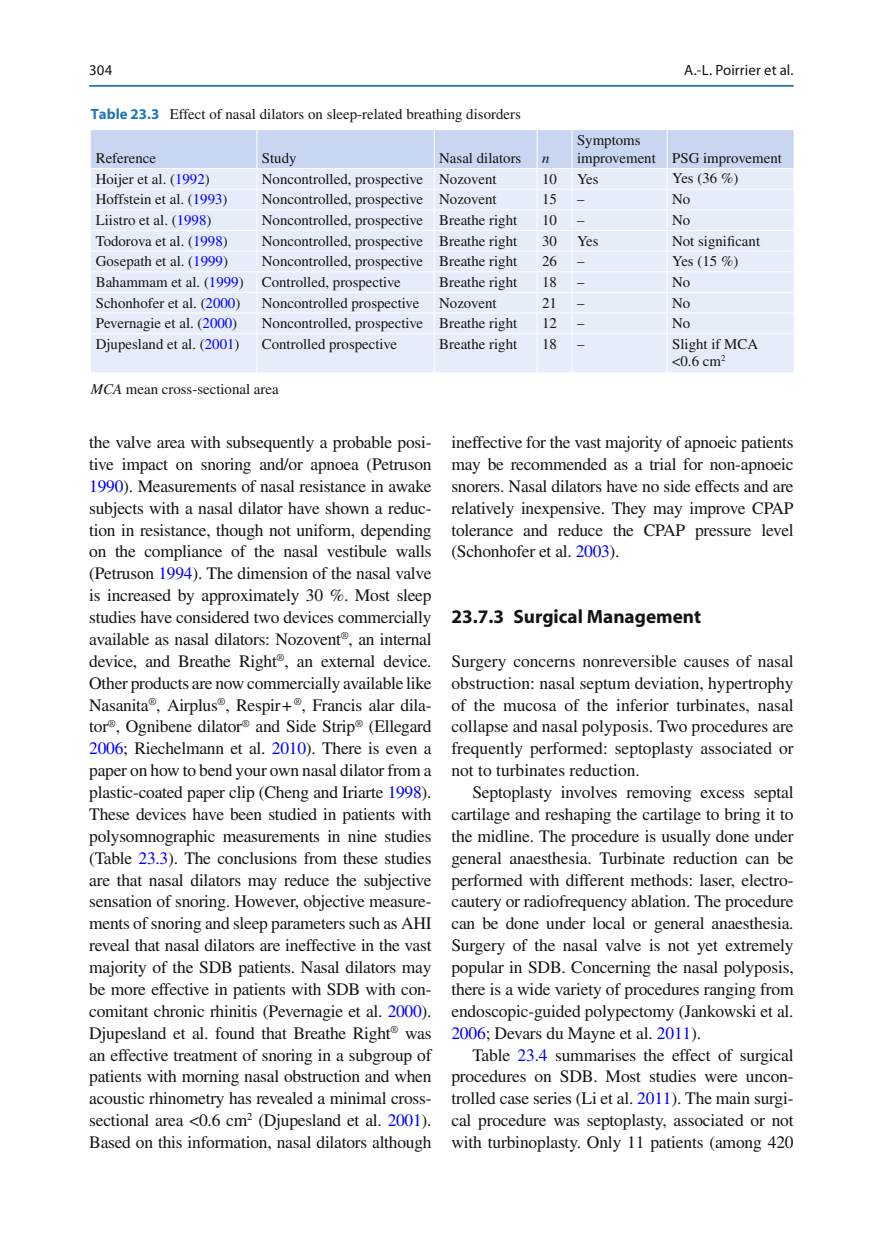
<style>
.page{position:relative;width:883px;height:1260px;background:#fff}
.page>*{position:absolute;margin:0;border:0;box-sizing:border-box;transform-origin:0 0}
.t1{font:700 19.25px "Myriad";color:#131413}
.t2{font:17.5px/21.9px "Times";letter-spacing:-.01em;color:#131413;text-align:justify}
.t3{font:14.88px/17.5px "Times";color:#131413}
.t4{font:14.88px "Myriad";letter-spacing:.005em;color:#131413}
.t5{font:italic 14.88px "Times";color:#131413}
.s1{font-family:"Myriad";font-weight:700;color:#1f77b9}
.s2{color:#00f}
.s3{font-style:italic}
</style>
<div class="page">
<div style="left:91px;top:334px;width:703px;height:38px;background:#e6ecfa"></div>
<hr style="left:256px;top:334px;width:1px;height:38px;background:#fff">
<hr style="left:434px;top:334px;width:1px;height:38px;background:#fff">
<hr style="left:537px;top:334px;width:1px;height:38px;background:#fff">
<hr style="left:572px;top:334px;width:1px;height:38px;background:#fff">
<hr style="left:667px;top:334px;width:1px;height:38px;background:#fff">
<svg style="left:91px;top:130px;width:703px;height:203px;background:#e1e8f8"></svg>
<hr style="left:667px;top:189px;width:127px;height:1px;background:#fff">
<hr style="left:89px;top:85px;width:705px;height:2px;background:#1f77b9">
<p class="t4" style="left:89px;top:64px;width:25px">304</p>
<p class="t3" style="left:91px;top:106px;width:432px"><span class="s1">Table 23.3</span> Effect of nasal dilators on sleep-related breathing disorders</p>
<p class="t3" style="left:96px;top:150px;width:62px">Reference</p>
<p class="t3" style="left:262px;top:150px;width:36px">Study</p>
<p class="t3" style="left:439px;top:150px;width:84px">Nasal dilators</p>
<p class="t5" style="left:542px;top:152px;width:9px">n</p>
<p class="t4" style="left:684px;top:64px;width:111px">A.-L. Poirrier et al.</p>
<p class="t3" style="left:577px;top:133px;width:206px">Symptoms<br>improvement PSG improvement</p>
<p class="t3" style="left:96px;top:171px;width:116px">Hoijer et al. ( <span class="s2">1992</span> )</p>
<p class="t3" style="left:262px;top:171px;width:236px">Noncontrolled, prospective Nozovent</p>
<p class="t3" style="left:542px;top:171px;width:16px">10</p>
<p class="t3" style="left:577px;top:171px;width:23px">Yes</p>
<p class="t3" style="left:672px;top:171px;width:68px">Yes (36 %)</p>
<p class="t3" style="left:96px;top:192px;width:133px">Hoffstein et al. ( <span class="s2">1993</span> )</p>
<p class="t3" style="left:262px;top:192px;width:236px">Noncontrolled, prospective Nozovent</p>
<p class="t3" style="left:542px;top:192px;width:16px">15</p>
<p class="t3" style="left:577px;top:192px;width:9px">–</p>
<p class="t3" style="left:672px;top:192px;width:20px">No</p>
<p class="t3" style="left:96px;top:213px;width:117px">Liistro et al. ( <span class="s2">1998</span> )</p>
<p class="t3" style="left:262px;top:213px;width:257px">Noncontrolled, prospective Breathe right</p>
<p class="t3" style="left:542px;top:213px;width:16px">10</p>
<p class="t3" style="left:577px;top:213px;width:9px">–</p>
<p class="t3" style="left:672px;top:213px;width:20px">No</p>
<p class="t3" style="left:96px;top:233px;width:134px">Todorova et al. ( <span class="s2">1998</span> )</p>
<p class="t3" style="left:262px;top:233px;width:257px">Noncontrolled, prospective Breathe right</p>
<p class="t3" style="left:542px;top:233px;width:16px">30</p>
<p class="t3" style="left:577px;top:233px;width:23px">Yes</p>
<p class="t3" style="left:672px;top:233px;width:90px">Not significant</p>
<p class="t3" style="left:96px;top:254px;width:134px">Gosepath et al. ( <span class="s2">1999</span> )</p>
<p class="t3" style="left:262px;top:254px;width:257px">Noncontrolled, prospective Breathe right</p>
<p class="t3" style="left:542px;top:254px;width:16px">26</p>
<p class="t3" style="left:577px;top:254px;width:9px">–</p>
<p class="t3" style="left:672px;top:254px;width:68px">Yes (15 %)</p>
<p class="t3" style="left:96px;top:275px;width:307px">Bahammam et al. ( <span class="s2">1999</span> ) Controlled, prospective</p>
<p class="t3" style="left:439px;top:275px;width:80px">Breathe right</p>
<p class="t3" style="left:542px;top:275px;width:16px">18</p>
<p class="t3" style="left:577px;top:275px;width:9px">–</p>
<p class="t3" style="left:672px;top:275px;width:20px">No</p>
<p class="t3" style="left:96px;top:295px;width:146px">Schonhofer et al. ( <span class="s2">2000</span> )</p>
<p class="t3" style="left:262px;top:295px;width:159px">Noncontrolled prospective</p>
<p class="t3" style="left:439px;top:295px;width:59px">Nozovent</p>
<p class="t3" style="left:542px;top:295px;width:16px">21</p>
<p class="t3" style="left:577px;top:295px;width:9px">–</p>
<p class="t3" style="left:672px;top:295px;width:20px">No</p>
<p class="t3" style="left:96px;top:316px;width:143px">Pevernagie et al. ( <span class="s2">2000</span> )</p>
<p class="t3" style="left:262px;top:316px;width:257px">Noncontrolled, prospective Breathe right</p>
<p class="t3" style="left:542px;top:316px;width:16px">12</p>
<p class="t3" style="left:577px;top:316px;width:9px">–</p>
<p class="t3" style="left:672px;top:316px;width:20px">No</p>
<p class="t3" style="left:96px;top:337px;width:145px">Djupesland et al. ( <span class="s2">2001</span> )</p>
<p class="t3" style="left:262px;top:337px;width:137px">Controlled prospective</p>
<p class="t3" style="left:439px;top:337px;width:80px">Breathe right</p>
<p class="t3" style="left:542px;top:337px;width:16px">18</p>
<p class="t3" style="left:577px;top:337px;width:9px">–</p>
<p class="t3" style="left:672px;top:337px;width:87px">Slight if MCA &lt;0.6 cm <sup>2</sup></p>
<p class="t3" style="left:91px;top:382px;width:189px"><span class="s3">MCA</span> mean cross-sectional area</p>
<p class="t2" style="left:89px;top:433px;width:344px">the valve area with subsequently a probable posi&shy;tive impact on snoring and/or apnoea (Petruson <span class="s2">1990</span> ). Measurements of nasal resistance in awake subjects with a nasal dilator have shown a reduc&shy;tion in resistance, though not uniform, depending on the compliance of the nasal vestibule walls (Petruson <span class="s2">1994</span> ). The dimension of the nasal valve is increased by approximately 30 %. Most sleep studies have considered two devices commercially available as nasal dilators: Nozovent<sup>®</sup>, an internal device, and Breathe Right<sup>®</sup>, an external device.<br>Other products are now commercially available like Nasanita<sup>®</sup>, Airplus<sup>®</sup>, Respir + <sup>®</sup>, Francis alar dila&shy;tor<sup>®</sup>, Ognibene dilator<sup>®</sup> and Side Strip<sup>®</sup> (Ellegard <span class="s2">2006</span> ; Riechelmann et al. <span class="s2">2010</span> ). There is even a paper on how to bend your own nasal dilator from a plastic-coated paper clip (Cheng and Iriarte <span class="s2">1998</span> ).<br>These devices have been studied in patients with polysomnographic measurements in nine studies (Table <span class="s2">23.3</span> ). The conclusions from these studies are that nasal dilators may reduce the subjective sensation of snoring. However, objective measure&shy;ments of snoring and sleep parameters such as AHI reveal that nasal dilators are ineffective in the vast majority of the SDB patients. Nasal dilators may be more effective in patients with SDB with con&shy;comitant chronic rhinitis (Pevernagie et al. <span class="s2">2000</span> ).<br>Djupesland et al. found that Breathe Right<sup>®</sup> was an effective treatment of snoring in a subgroup of patients with morning nasal obstruction and when acoustic rhinometry has revealed a minimal cross&shy;sectional area &lt;0.6 cm <sup>2</sup> (Djupesland et al. <span class="s2">2001</span> ).<br>Based on this information, nasal dilators although</p>
<p class="t2" style="left:451px;top:433px;width:344px">ineffective for the vast majority of apnoeic patients may be recommended as a trial for non-apnoeic snorers. Nasal dilators have no side effects and are relatively inexpensive. They may improve CPAP tolerance and reduce the CPAP pressure level (Schonhofer et al. <span class="s2">2003</span> ).</p>
<p class="t1" style="left:451px;top:609px;width:251px">23.7.3 Surgical Management</p>
<p class="t2" style="left:451px;top:652px;width:344px">Surgery concerns nonreversible causes of nasal obstruction: nasal septum deviation, hypertrophy of the mucosa of the inferior turbinates, nasal collapse and nasal polyposis. Two procedures are frequently performed: septoplasty associated or not to turbinates reduction.</p>
<p class="t2" style="left:451px;top:783px;width:344px;text-indent:21px">Septoplasty involves removing excess septal cartilage and reshaping the cartilage to bring it to the midline. The procedure is usually done under general anaesthesia. Turbinate reduction can be performed with different methods: laser, electro&shy;cautery or radiofrequency ablation. The procedure can be done under local or general anaesthesia.<br>Surgery of the nasal valve is not yet extremely popular in SDB. Concerning the nasal polyposis, there is a wide variety of procedures ranging from endoscopic-guided polypectomy (Jankowski et al.<br><span class="s2">2006</span> ; Devars du Mayne et al. <span class="s2">2011</span> ).</p>
<p class="t2" style="left:451px;top:1045px;width:344px;text-indent:21px">Table <span class="s2">23.4</span> summarises the effect of surgical procedures on SDB. Most studies were uncon&shy;trolled case series (Li et al. <span class="s2">2011</span> ). The main surgi&shy;cal procedure was septoplasty, associated or not with turbinoplasty. Only 11 patients (among 420</p>
</div>
